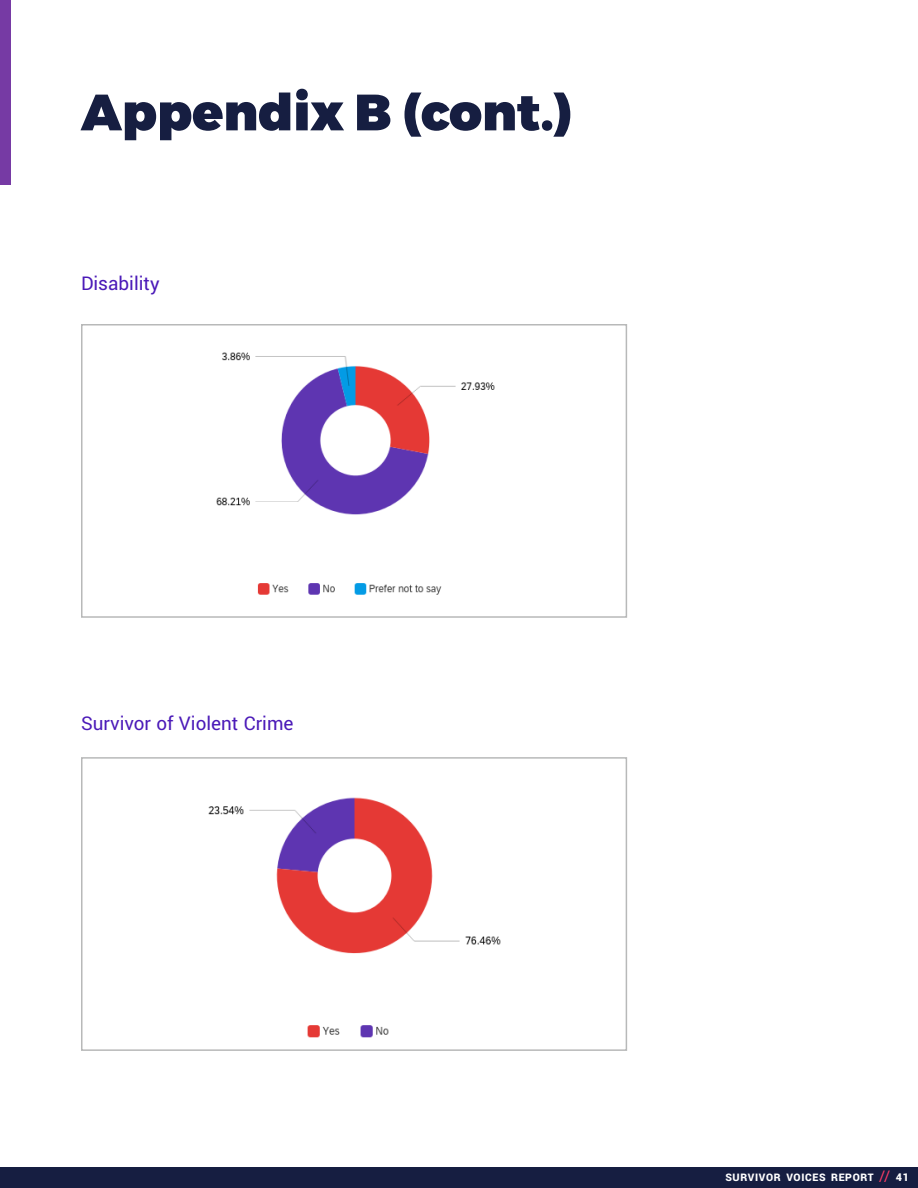
<style>
.page{position:relative;width:918px;height:1188px;background:#fff}
.page>*{position:absolute;margin:0;border:0;box-sizing:border-box;transform-origin:0 0}
.t1{font:900 51px "Montserrat";color:#161e41}
.t2{font:21px "Yantramanav";color:#4b1ab8}
.t3{font:900 11.55px "Yantramanav";letter-spacing:.055em;color:#fff}
.s1{font-weight:400;font-size:16.5px;color:#fd3b65}
.s2{font-size:12px}
</style>
<div class="page">
<div style="left:0;top:1168px;width:918px;height:20px;background:#161e41"></div>
<div style="left:0;top:0;width:11px;height:184px;background:#763aa4"></div>
<img style="left:216px;top:352px;width:279px;height:243px">
<div style="left:81px;top:324px;width:546px;height:294px;border:2px solid #b8b9b9"></div>
<img style="left:208px;top:797px;width:293px;height:241px">
<div style="left:81px;top:757px;width:546px;height:294px;border:2px solid #b8b9b9"></div>
<h1 class="t1" style="left:81px;top:80px;width:493px">Appendix B (cont.)</h1>
<p class="t2" style="left:81px;top:270px;width:80px">Disability</p>
<p class="t2" style="left:81px;top:711px;width:214px">Survivor of Violent Crime</p>
<p class="t3" style="left:725px;top:1170px;width:185px">SURVIVOR VOICES REPORT <span class="s1">//</span> <span class="s2">41</span></p>
</div>
